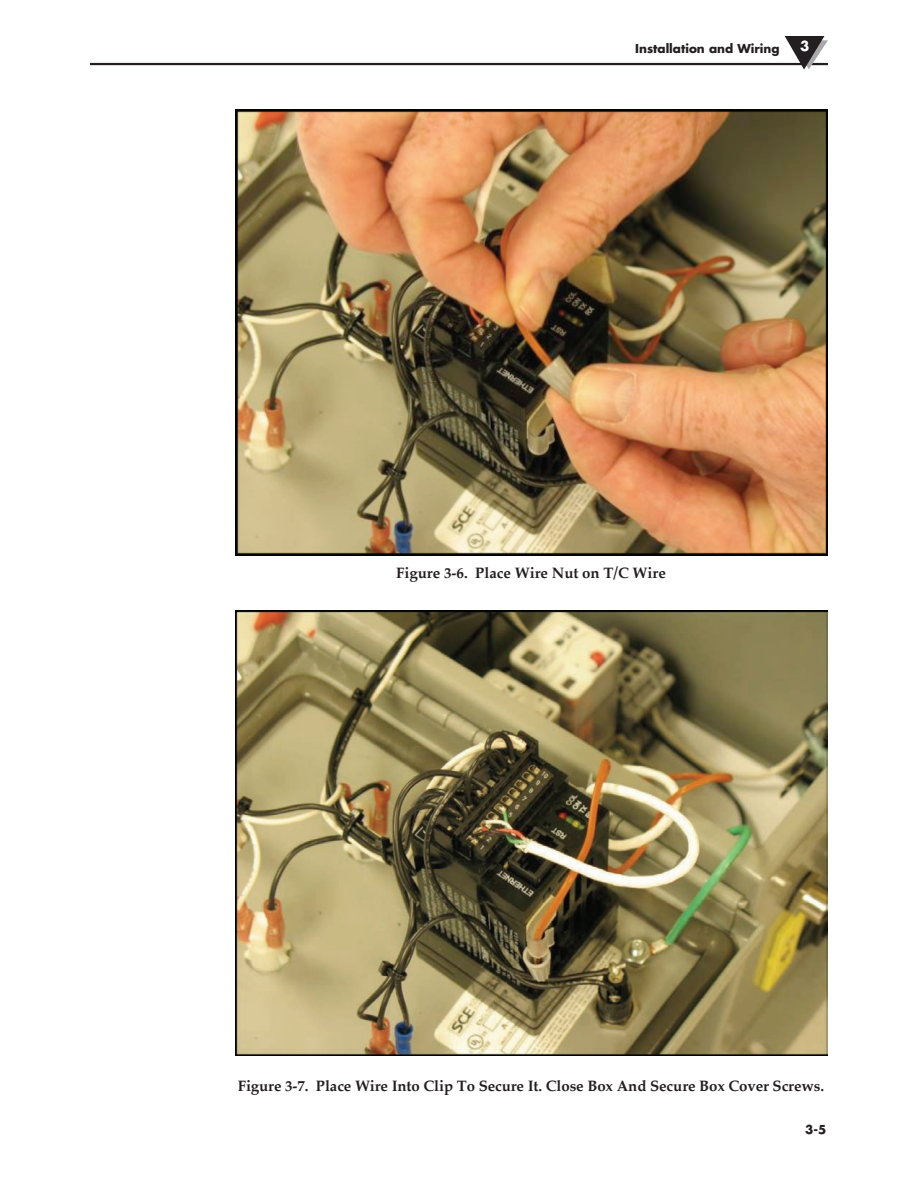
<style>
.page{position:relative;width:918px;height:1188px;background:#fff}
.page>*{position:absolute;margin:0;border:0;box-sizing:border-box;transform-origin:0 0}
.Pict_Caption_Box__1{font:700 15px "Palatino";letter-spacing:-.005em;color:#231f20}
.t1{font:700 13.5px "Futura";color:#fff}
.t2{font:700 12px "Futura";color:#231f20}
</style>
<div class="page">
<hr style="left:90px;top:63px;width:738px;height:2px;background:#231f20">
<svg style="left:785px;top:36px;width:43px;height:34px"></svg>
<img style="left:235px;top:110px;width:593px;height:446px">
<img style="left:235px;top:611px;width:593px;height:445px">
<p class="t2" style="left:635px;top:40px;width:146px">Installation and Wiring</p>
<p class="t1" style="left:800px;top:37px;width:11px">3</p>
<p class="Pict_Caption_Box__1" style="left:396px;top:563px;width:271px">Figure 3-6. Place Wire Nut on T/C Wire</p>
<p class="Pict_Caption_Box__1" style="left:238px;top:1076px;width:588px">Figure 3-7. Place Wire Into Clip To Secure It. Close Box And Secure Box Cover Screws.</p>
<p class="t2" style="left:805px;top:1121px;width:23px">3-5</p>
</div>
